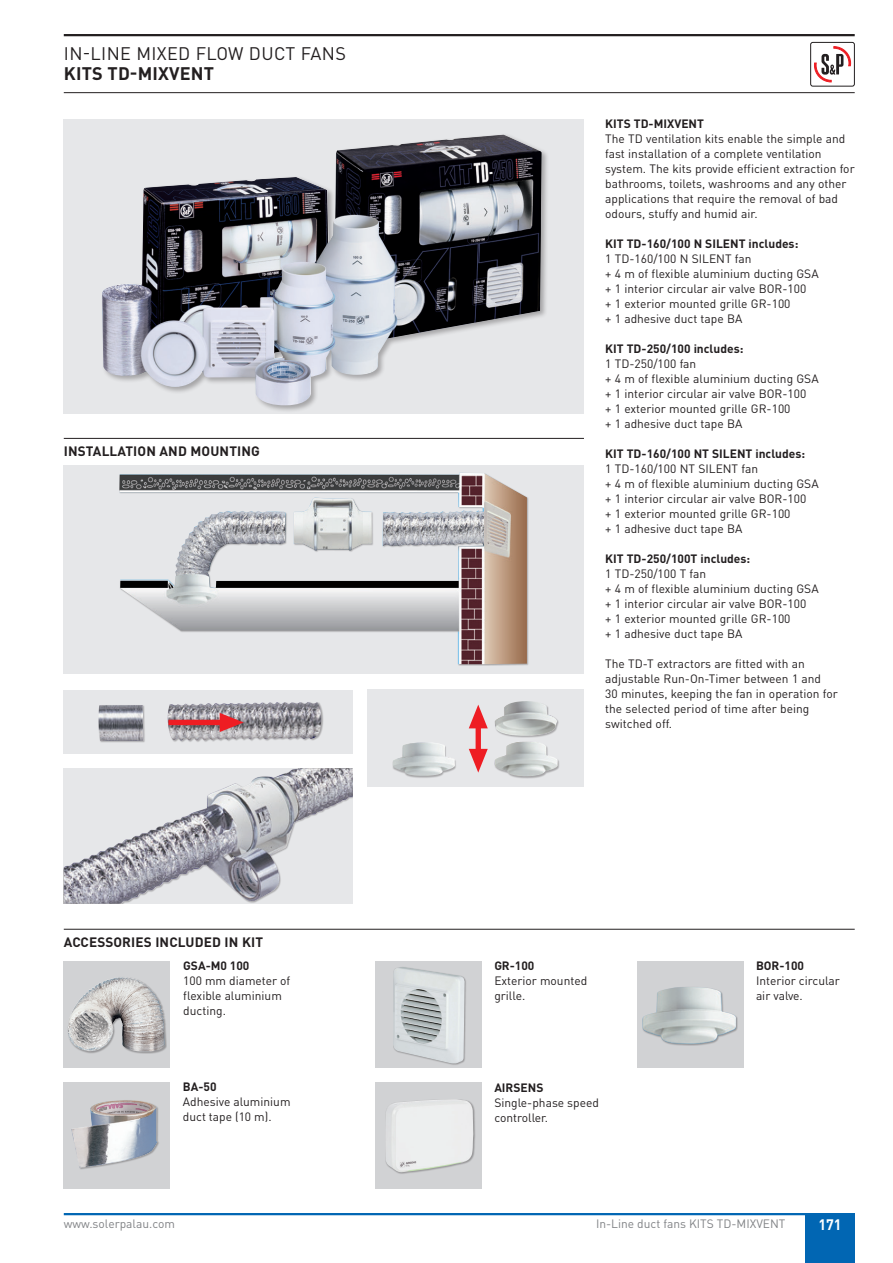
<style>
.page{position:relative;width:893px;height:1263px;background:#fff}
.page>*{position:absolute;margin:0;border:0;box-sizing:border-box;transform-origin:0 0}
.t1{font:18px "DIN Pro";letter-spacing:.02em;color:#231f20}
.t2{font:700 18px "DIN Pro";letter-spacing:.01em;color:#231f20}
.t3{font:700 15px "DIN Pro";color:#fff;scale:.95 1}
.t4{font:700 13.5px "DIN Pro";letter-spacing:.01em;color:#231f20}
.t5{font:12px/15px "DIN Pro";color:#231f20}
.t6{font:700 12px "DIN Pro";color:#231f20}
.t7{font:12px "DIN Pro";color:#808285}
.t8{font:12px/15px "DIN";color:#231f20}
.t9{font:700 12px "DIN";color:#231f20}
</style>
<div class="page">
<hr style="left:64px;top:34px;width:791px;height:2px;background:#231f20">
<hr style="left:64px;top:92px;width:791px;height:1px;background:#231f20">
<svg style="left:814px;top:47px;width:37px;height:36px"></svg>
<div style="left:810px;top:42px;width:45px;height:44px;border:1px solid #231f20;border-radius:2px"></div>
<div style="left:64px;top:466px;width:520px;height:208px;background:#e6e7e9"></div>
<div style="left:119px;top:472px;width:410px;height:194px;background:#231f20;opacity:.33"></div>
<img style="left:119px;top:473px;width:408px;height:191px">
<div style="left:367px;top:690px;width:217px;height:97px;background:#e6e7e9"></div>
<div style="left:392px;top:701px;width:168px;height:77px;background:#231f20;opacity:.33"></div>
<img style="left:393px;top:701px;width:165px;height:75px">
<div style="left:64px;top:690px;width:289px;height:63px;background:#e6e7e9"></div>
<div style="left:98px;top:701px;width:225px;height:42px;background:#231f20;opacity:.33"></div>
<img style="left:98px;top:702px;width:224px;height:39px">
<img style="left:64px;top:768px;width:289px;height:136px">
<div style="left:168px;top:720px;width:53px;height:5px;background:#ee1d23"></div>
<svg style="left:220px;top:713px;width:24px;height:19px"></svg>
<div style="left:476px;top:727px;width:5px;height:23px;background:#ee1d23"></div>
<svg style="left:469px;top:749px;width:19px;height:24px"></svg>
<svg style="left:469px;top:705px;width:19px;height:23px"></svg>
<div style="left:64px;top:119px;width:520px;height:294px;background:#e6e7e9"></div>
<div style="left:100px;top:133px;width:449px;height:280px;background:#231f20;opacity:.33"></div>
<img style="left:102px;top:135px;width:440px;height:271px">
<div style="left:375px;top:962px;width:107px;height:106px;background:#d1d2d4"></div>
<div style="left:393px;top:967px;width:74px;height:99px;background:#231f20;opacity:.33"></div>
<img style="left:393px;top:967px;width:72px;height:97px">
<div style="left:64px;top:1082px;width:106px;height:106px;background:#d1d2d4"></div>
<div style="left:71px;top:1099px;width:88px;height:71px;background:#231f20;opacity:.33"></div>
<img style="left:71px;top:1100px;width:89px;height:68px">
<div style="left:637px;top:962px;width:106px;height:106px;background:#d1d2d4"></div>
<div style="left:642px;top:987px;width:96px;height:59px;background:#231f20;opacity:.33"></div>
<img style="left:642px;top:987px;width:94px;height:57px">
<hr style="left:64px;top:438px;width:520px;height:1px;background:#231f20">
<hr style="left:64px;top:929px;width:791px;height:1px;background:#231f20">
<div style="left:64px;top:962px;width:106px;height:106px;background:#d1d2d4"></div>
<div style="left:67px;top:977px;width:100px;height:77px;background:#231f20;opacity:.33"></div>
<img style="left:68px;top:977px;width:78px;height:75px">
<div style="left:375px;top:1082px;width:107px;height:106px;background:#d1d2d4"></div>
<div style="left:385px;top:1099px;width:90px;height:75px;background:#231f20;opacity:.33"></div>
<img style="left:385px;top:1099px;width:88px;height:73px">
<hr style="left:64px;top:1213px;width:791px;height:2px;background:#0166b3">
<div style="left:805px;top:1214px;width:50px;height:49px;background:#0166b3"></div>
<h1 class="t1" style="left:64px;top:39px;width:283px">IN-LINE MIXED FLOW DUCT FANS</h1>
<h1 class="t2" style="left:64px;top:61px;width:152px">KITS TD-MIXVENT</h1>
<p class="t4" style="left:64px;top:442px;width:197px">INSTALLATION AND MOUNTING</p>
<p class="t4" style="left:64px;top:932px;width:201px">ACCESSORIES INCLUDED IN KIT</p>
<p class="t6" style="left:183px;top:958px;width:68px">GSA-M0 100</p>
<p class="t5" style="left:183px;top:972px;width:109px">100 mm diameter of flexible aluminium ducting.</p>
<p class="t6" style="left:183px;top:1078px;width:35px">BA-50</p>
<p class="t5" style="left:183px;top:1092px;width:109px">Adhesive aluminium duct tape (10 m).</p>
<p class="t6" style="left:605px;top:115px;width:100px">KITS TD-MIXVENT</p>
<p class="t5" style="left:605px;top:129px;width:251px">The TD ventilation kits enable the simple and fast installation of a complete ventilation system. The kits provide efficient extraction for bathrooms, toilets, washrooms and any other applications that require the removal of bad odours, stuffy and humid air.</p>
<p class="t6" style="left:605px;top:235px;width:195px">KIT TD-160/100 N SILENT includes:</p>
<p class="t5" style="left:605px;top:249px;width:215px">1 TD-160/100 N SILENT fan<br>+ 4 m of flexible aluminium ducting GSA + 1 interior circular air valve BOR-100<br>+ 1 exterior mounted grille GR-100<br>+ 1 adhesive duct tape BA</p>
<p class="t6" style="left:605px;top:340px;width:140px">KIT TD-250/100 includes:</p>
<p class="t5" style="left:605px;top:354px;width:215px">1 TD-250/100 fan<br>+ 4 m of flexible aluminium ducting GSA + 1 interior circular air valve BOR-100<br>+ 1 exterior mounted grille GR-100<br>+ 1 adhesive duct tape BA</p>
<p class="t6" style="left:605px;top:445px;width:201px">KIT TD-160/100 NT SILENT includes:</p>
<p class="t5" style="left:605px;top:459px;width:215px">1 TD-160/100 NT SILENT fan<br>+ 4 m of flexible aluminium ducting GSA + 1 interior circular air valve BOR-100<br>+ 1 exterior mounted grille GR-100<br>+ 1 adhesive duct tape BA</p>
<p class="t6" style="left:605px;top:550px;width:147px">KIT TD-250/100T includes:</p>
<p class="t5" style="left:605px;top:564px;width:215px">1 TD-250/100 T fan<br>+ 4 m of flexible aluminium ducting GSA + 1 interior circular air valve BOR-100<br>+ 1 exterior mounted grille GR-100<br>+ 1 adhesive duct tape BA</p>
<p class="t5" style="left:605px;top:654px;width:234px">The TD-T extractors are fitted with an adjustable Run-On-Timer between 1 and<br>30 minutes, keeping the fan in operation for the selected period of time after being switched off.</p>
<p class="t6" style="left:494px;top:958px;width:42px">GR-100</p>
<p class="t5" style="left:494px;top:972px;width:94px">Exterior mounted grille.</p>
<p class="t6" style="left:756px;top:958px;width:50px">BOR-100</p>
<p class="t5" style="left:756px;top:972px;width:85px">Interior circular air valve.</p>
<p class="t9" style="left:494px;top:1080px;width:51px">AIRSENS</p>
<p class="t8" style="left:494px;top:1095px;width:106px">Single-phase speed controller.</p>
<p class="t7" style="left:64px;top:1214px;width:113px">www.solerpalau.com</p>
<p class="t7" style="left:596px;top:1214px;width:191px">In-Line duct fans KITS TD-MIXVENT</p>
<p class="t3" style="left:818px;top:1215px;width:26px">171</p>
</div>
